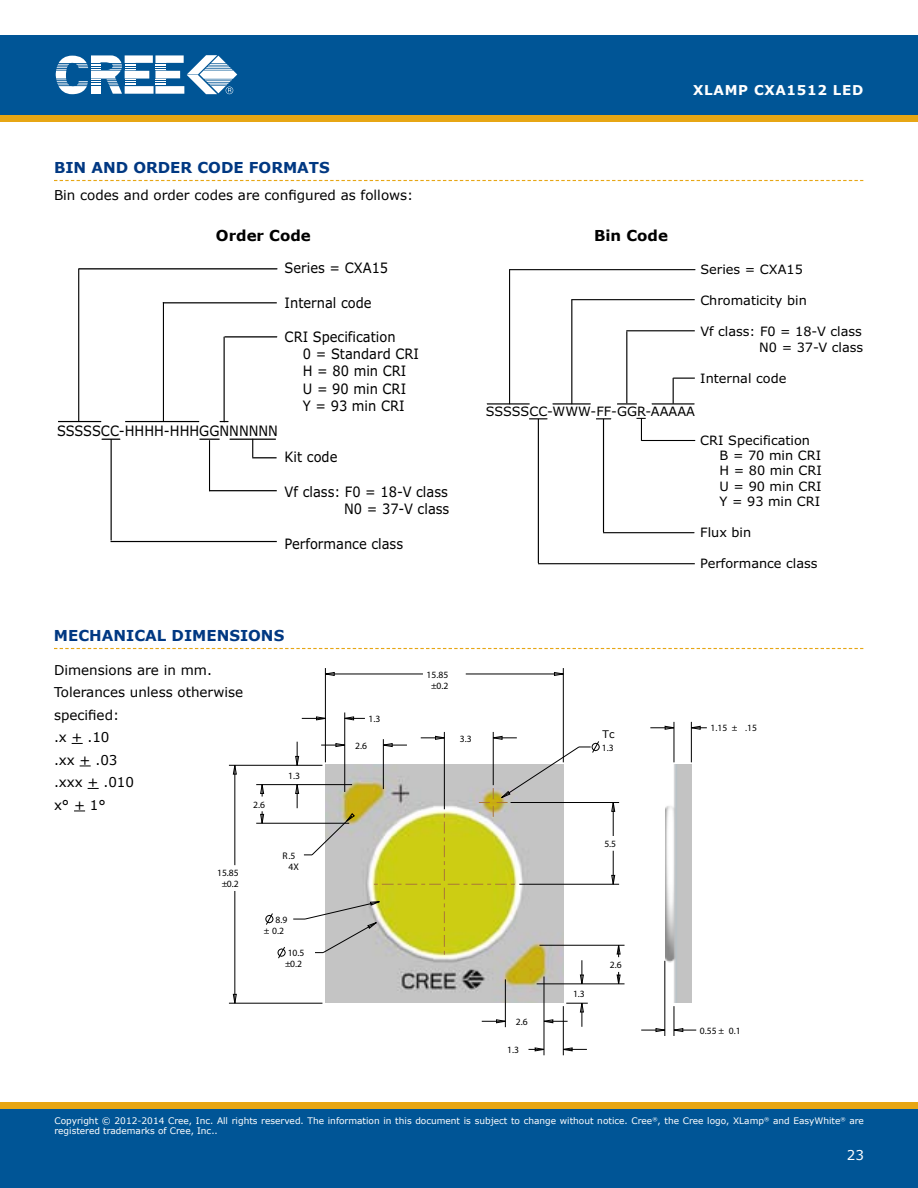
<style>
.page{position:relative;width:918px;height:1188px;background:#fff}
.page>*{position:absolute;margin:0;border:0;box-sizing:border-box;transform-origin:0 0}
.t1{font:700 15px "Verdana";color:#003882}
.t2{font:700 15px "Verdana";color:#000}
.t3{font:14.4px/17.2px "Verdana";color:#000;scale:.91 1}
.t4{font:13.5px/22.5px "Verdana";color:#000}
.t5{font:700 13.5px "Verdana";letter-spacing:.05em;color:#fff}
.t6{font:13.5px "Verdana";color:#fff}
.t7{font:12.9px/15.5px "Verdana";color:#000;text-align:right}
.t8{font:10.5px "Verdana";color:#000}
.t9{font:9.6px/11.1px "Arial";color:#000;text-align:center}
.t10{font:9px/10.8px "Verdana";color:#fff}
</style>
<div class="page">
<div style="left:0;top:115px;width:918px;height:7px;background:#e7a614"></div>
<div style="left:0;top:35px;width:918px;height:80px;background:#005596"></div>
<svg style="left:56px;top:55px;width:181px;height:39px"></svg>
<div style="left:0;top:1108px;width:918px;height:80px;background:#005596"></div>
<div style="left:0;top:1102px;width:918px;height:6px;background:#e7a614"></div>
<svg style="left:54px;top:180px;width:809px;height:1px"></svg>
<svg style="left:54px;top:648px;width:809px;height:1px"></svg>
<svg style="left:102px;top:439px;width:18px;height:1px"></svg>
<hr style="left:111px;top:439px;width:1px;height:101px;background:#000">
<hr style="left:111px;top:541px;width:166px;height:1px;background:#000">
<hr style="left:224px;top:337px;width:1px;height:85px;background:#000">
<hr style="left:225px;top:336px;width:52px;height:1px;background:#000">
<hr style="left:209px;top:440px;width:1px;height:51px;background:#000">
<hr style="left:209px;top:490px;width:68px;height:1px;background:#000">
<hr style="left:163px;top:302px;width:1px;height:119px;background:#000">
<hr style="left:163px;top:302px;width:114px;height:1px;background:#000">
<hr style="left:58px;top:421px;width:43px;height:1px;background:#000">
<hr style="left:78px;top:269px;width:1px;height:153px;background:#000">
<hr style="left:79px;top:268px;width:198px;height:1px;background:#000">
<svg style="left:200px;top:439px;width:20px;height:1px"></svg>
<hr style="left:230px;top:439px;width:46px;height:1px;background:#000">
<hr style="left:125px;top:421px;width:74px;height:1px;background:#000">
<svg style="left:252px;top:439px;width:25px;height:19px"></svg>
<hr style="left:617px;top:403px;width:20px;height:2px;background:#000">
<svg style="left:529px;top:418px;width:18px;height:1px"></svg>
<hr style="left:538px;top:419px;width:1px;height:144px;background:#000">
<hr style="left:538px;top:563px;width:157px;height:1px;background:#000">
<hr style="left:626px;top:330px;width:69px;height:1px;background:#000">
<svg style="left:673px;top:378px;width:22px;height:26px"></svg>
<hr style="left:603px;top:419px;width:1px;height:113px;background:#000">
<hr style="left:603px;top:532px;width:91px;height:1px;background:#000">
<hr style="left:571px;top:300px;width:1px;height:104px;background:#000">
<hr style="left:571px;top:299px;width:124px;height:1px;background:#000">
<hr style="left:487px;top:403px;width:43px;height:2px;background:#000">
<hr style="left:509px;top:269px;width:1px;height:135px;background:#000">
<hr style="left:510px;top:269px;width:185px;height:1px;background:#000">
<svg style="left:596px;top:418px;width:15px;height:1px"></svg>
<hr style="left:626px;top:331px;width:1px;height:72px;background:#000">
<hr style="left:652px;top:403px;width:42px;height:2px;background:#000">
<hr style="left:553px;top:403px;width:38px;height:2px;background:#000">
<svg style="left:637px;top:418px;width:9px;height:23px"></svg>
<hr style="left:642px;top:440px;width:53px;height:1px;background:#000">
<img style="left:326px;top:984px;width:238px;height:19px">
<img style="left:665px;top:765px;width:27px;height:238px">
<svg style="left:554px;top:672px;width:9px;height:4px"></svg>
<svg style="left:326px;top:672px;width:8px;height:4px"></svg>
<svg style="left:233px;top:766px;width:4px;height:8px"></svg>
<svg style="left:233px;top:994px;width:4px;height:9px"></svg>
<svg style="left:611px;top:875px;width:4px;height:9px"></svg>
<svg style="left:611px;top:803px;width:4px;height:9px"></svg>
<svg style="left:278px;top:947px;width:8px;height:11px"></svg>
<hr style="left:235px;top:765px;width:1px;height:100px;background:#000">
<hr style="left:235px;top:891px;width:1px;height:112px;background:#000">
<svg style="left:260px;top:785px;width:4px;height:12px"></svg>
<svg style="left:260px;top:811px;width:4px;height:12px"></svg>
<svg style="left:528px;top:1048px;width:16px;height:3px"></svg>
<svg style="left:564px;top:1048px;width:23px;height:3px"></svg>
<svg style="left:265px;top:913px;width:8px;height:12px"></svg>
<svg style="left:482px;top:1020px;width:23px;height:3px"></svg>
<hr style="left:325px;top:668px;width:1px;height:94px;background:#000">
<hr style="left:229px;top:1003px;width:93px;height:1px;background:#000">
<hr style="left:344px;top:712px;width:1px;height:80px;background:#000">
<hr style="left:537px;top:984px;width:88px;height:1px;background:#000">
<hr style="left:540px;top:945px;width:85px;height:1px;background:#000">
<hr style="left:444px;top:732px;width:1px;height:77px;background:#000">
<hr style="left:519px;top:884px;width:100px;height:1px;background:#000">
<hr style="left:493px;top:732px;width:1px;height:53px;background:#000">
<hr style="left:505px;top:979px;width:1px;height:48px;background:#000">
<hr style="left:256px;top:823px;width:93px;height:1px;background:#000">
<hr style="left:511px;top:802px;width:108px;height:1px;background:#000">
<hr style="left:544px;top:977px;width:1px;height:78px;background:#000">
<hr style="left:256px;top:784px;width:96px;height:1px;background:#000">
<hr style="left:563px;top:1006px;width:1px;height:49px;background:#000">
<hr style="left:563px;top:668px;width:1px;height:94px;background:#000">
<hr style="left:229px;top:765px;width:93px;height:1px;background:#000">
<svg style="left:544px;top:1003px;width:44px;height:24px"></svg>
<hr style="left:613px;top:803px;width:1px;height:33px;background:#000">
<hr style="left:613px;top:851px;width:1px;height:33px;background:#000">
<svg style="left:617px;top:945px;width:3px;height:12px"></svg>
<svg style="left:617px;top:972px;width:3px;height:12px"></svg>
<svg style="left:302px;top:717px;width:24px;height:3px"></svg>
<svg style="left:344px;top:717px;width:21px;height:3px"></svg>
<hr style="left:466px;top:674px;width:97px;height:1px;background:#000">
<hr style="left:325px;top:674px;width:98px;height:1px;background:#000">
<svg style="left:641px;top:1028px;width:24px;height:4px"></svg>
<svg style="left:675px;top:1028px;width:21px;height:4px"></svg>
<hr style="left:665px;top:961px;width:1px;height:75px;background:#000">
<hr style="left:674px;top:1006px;width:1px;height:30px;background:#000">
<hr style="left:674px;top:722px;width:1px;height:40px;background:#000">
<hr style="left:691px;top:722px;width:1px;height:40px;background:#000">
<svg style="left:650px;top:726px;width:24px;height:4px"></svg>
<svg style="left:691px;top:726px;width:16px;height:4px"></svg>
<svg style="left:293px;top:736px;width:307px;height:248px"></svg>
<h3 class="t5" style="left:693px;top:81px;width:172px">XLAMP CXA1512 LED</h3>
<h1 class="t1" style="left:54px;top:157px;width:277px">BIN AND ORDER CODE FORMATS</h1>
<h3 class="t4" style="left:54px;top:184px;width:361px">Bin codes and order codes are configured as follows:</h3>
<h1 class="t2" style="left:54px;top:225px;width:45px">O</h1>
<h1 class="t2" style="left:229px;top:225px;width:126px">RDER CODE B</h1>
<h1 class="t2" style="left:605px;top:225px;width:64px">IN CODE</h1>
<h2 class="t3" style="left:57px;top:421px;width:244px">SSSSSCC-HHHH-HHHGGNNNNNN</h2>
<h2 class="t3" style="left:285px;top:259px;width:115px">Series = CXA15</h2>
<h2 class="t3" style="left:285px;top:293px;width:97px">Internal code</h2>
<h2 class="t3" style="left:303px;top:328px;width:129px;text-indent:-18px">CRI Specification<br>0 = Standard CRI<br>H = 80 min CRI<br>U = 90 min CRI<br>Y = 93 min CRI</h2>
<h2 class="t3" style="left:285px;top:448px;width:60px">Kit code</h2>
<h2 class="t3" style="left:285px;top:483px;width:183px;text-align:right">Vf class: F0 = 18-V class<br>N0 = 37-V class</h2>
<h2 class="t3" style="left:285px;top:534px;width:132px">Performance class</h2>
<h3 class="t7" style="left:700px;top:262px;width:104px">Series = CXA15</h3>
<h3 class="t7" style="left:700px;top:293px;width:108px">Chromaticity bin</h3>
<h3 class="t7" style="left:700px;top:323px;width:165px">Vf class: F0 = 18-V class<br>N0 = 37-V class</h3>
<h3 class="t7" style="left:700px;top:370px;width:88px">Internal code</h3>
<h3 class="t7" style="left:486px;top:403px;width:211px">SSSSSCC-WWW-FF-GGR-AAAAA</h3>
<h3 class="t7" style="left:720px;top:432px;width:104px;text-align:left;text-indent:-19px">CRI Specification<br>B = 70 min CRI<br>H = 80 min CRI<br>U = 90 min CRI<br>Y = 93 min CRI</h3>
<h3 class="t7" style="left:700px;top:525px;width:52px">Flux bin</h3>
<h3 class="t7" style="left:700px;top:555px;width:119px">Performance class</h3>
<h1 class="t1" style="left:54px;top:625px;width:232px">M ECHANICAL DIMENSIONS</h1>
<h3 class="t4" style="left:54px;top:658px;width:191px">Dimensions are in mm.<br>Tolerances unless otherwise specified:<br>.x + .10<br>.xx + .03<br>.xxx + .010<br>x° + 1°</h3>
<p class="t9" style="left:288px;top:770px;width:13px">1.3</p>
<p class="t9" style="left:253px;top:799px;width:13px">2.6</p>
<p class="t9" style="left:217px;top:867px;width:23px">15.85 ±0.2</p>
<p class="t9" style="left:288px;top:850px;width:12px;text-align:left;text-indent:-6px">R.5<br>4X</p>
<p class="t9" style="left:264px;top:914px;width:25px;text-align:left;text-indent:12px">8.9 ± 0.2</p>
<p class="t9" style="left:288px;top:947px;width:18px">10.5</p>
<p class="t9" style="left:285px;top:958px;width:19px">±0.2</p>
<p class="t9" style="left:369px;top:713px;width:13px">1.3</p>
<p class="t9" style="left:355px;top:740px;width:13px">2.6</p>
<p class="t9" style="left:427px;top:669px;width:23px">15.85 ±0.2</p>
<p class="t9" style="left:460px;top:733px;width:13px">3.3</p>
<p class="t9" style="left:516px;top:1016px;width:13px">2.6</p>
<p class="t9" style="left:507px;top:1044px;width:13px">1.3</p>
<p class="t8" style="left:603px;top:727px;width:13px">Tc</p>
<p class="t9" style="left:602px;top:742px;width:13px">1.3</p>
<p class="t9" style="left:604px;top:838px;width:13px">5.5</p>
<p class="t9" style="left:573px;top:988px;width:13px">1.3</p>
<p class="t9" style="left:610px;top:959px;width:13px">2.6</p>
<p class="t9" style="left:711px;top:723px;width:48px">1.15 ± .15</p>
<p class="t9" style="left:700px;top:1025px;width:42px">0.55 ± 0.1</p>
<p class="t10" style="left:54px;top:1115px;width:811px">Copyright © 2012-2014 Cree, Inc. All rights reserved. The information in this document is subject to change without notice. Cree<sup>®</sup>, the Cree logo, XLamp<sup>®</sup> and EasyWhite<sup>®</sup> are registered trademarks of Cree, Inc..</p>
<h3 class="t6" style="left:847px;top:1146px;width:19px">23</h3>
</div>
